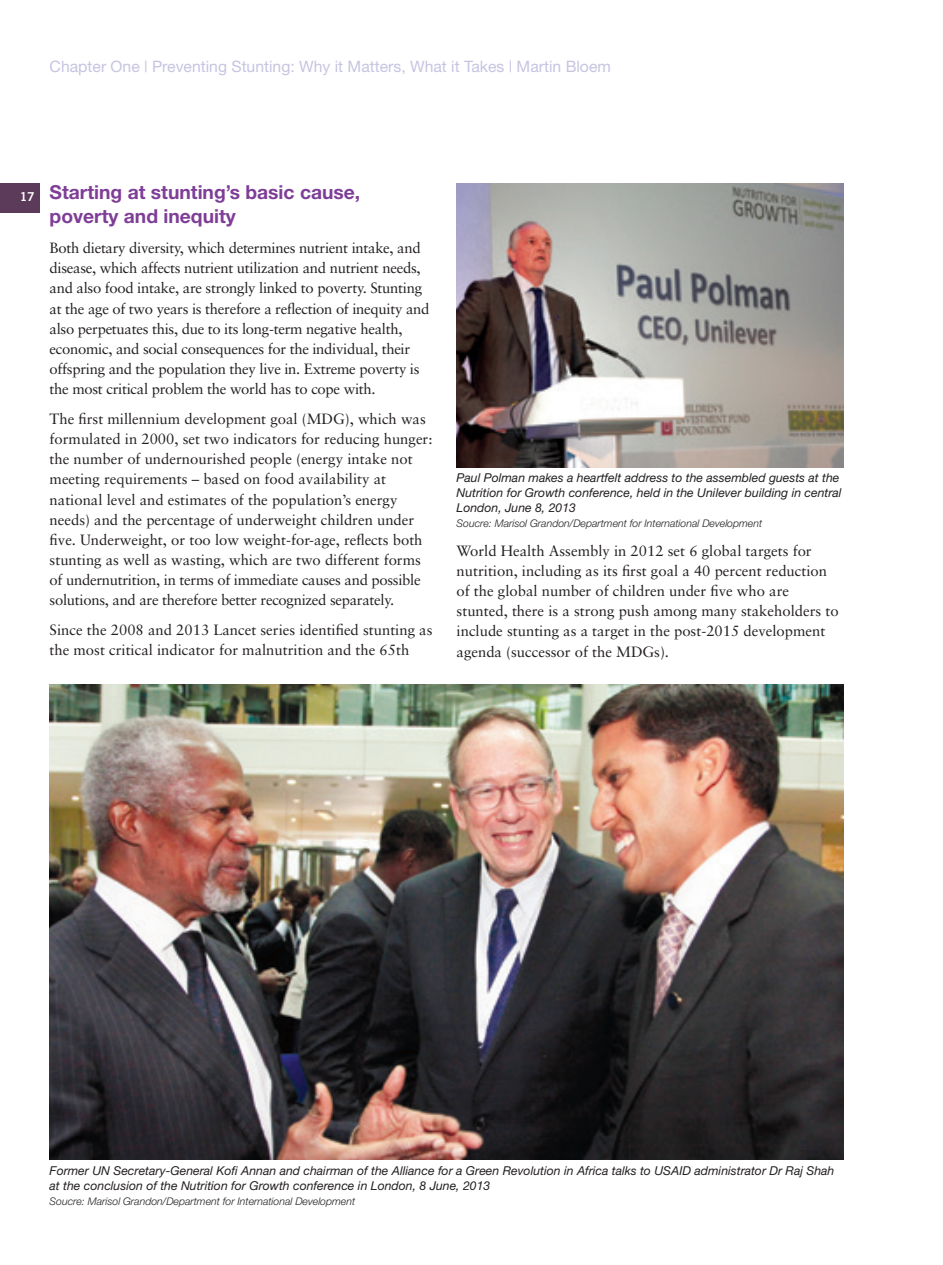
<style>
.page{position:relative;width:943px;height:1265px;background:#fff}
.page>*{position:absolute;margin:0;border:0;box-sizing:border-box;transform-origin:0 0}
.Text_bold_1{font:700 19.25px/24.5px "Helvetica Neue";color:#7e3e98}
.Chapter_details_page{font:15.75px "Helvetica Neue";color:#c6c4e1}
.Text{font:14.88px/20.1px "Sabon";color:#231f20}
.Text-2{font:14.88px/20.1px "Sabon";letter-spacing:-.02em;color:#231f20}
.Text_bold_1-2{font:italic 12.25px/14.9px "Helvetica Neue";color:#231f20}
.Text_bold_1-3{font:italic 300 10.5px "Helvetica Neue";color:#231f20}
</style>
<div class="page">
<div style="left:0;top:184px;width:40px;height:29px;background:#5b3a5a"></div>
<img style="left:50px;top:685px;width:793px;height:474px">
<img style="left:456px;top:184px;width:387px;height:284px">
<p class="Chapter_details_page" style="left:50px;top:57px;width:563px">Chapter One | Preventing Stunting: Why it Matters, What it Takes | Martin Bloem</p>
<p class="Text_bold_1" style="left:50px;top:179px;width:312px;text-indent:-30px"><sub>17</sub> Starting at stunting’s basic cause, poverty and inequity</p>
<p class="Text-2" style="left:50px;top:238px;width:381px">Both dietary diversity, which determines nutrient intake, and disease, which affects nutrient utilization and nutrient needs, and also food intake, are strongly linked to poverty. Stunting at the age of two years is therefore a reflection of inequity and also perpetuates this, due to its long-term negative health, economic, and social consequences for the individual, their offspring and the population they live in. Extreme poverty is the most critical problem the world has to cope with.</p>
<p class="Text" style="left:50px;top:409px;width:384px">The first millennium development goal (MDG), which was formulated in 2000, set two indicators for reducing hunger: the number of undernourished people (energy intake not meeting requirements – based on food availability at national level and estimates of the population’s energy needs) and the percentage of underweight children under five. Underweight, or too low weight-for-age, reflects both stunting as well as wasting, which are two different forms of undernutrition, in terms of immediate causes and possible solutions, and are therefore better recognized separately.</p>
<p class="Text" style="left:50px;top:620px;width:384px">Since the 2008 and 2013 Lancet series identified stunting as the most critical indicator for malnutrition and the 65th</p>
<p class="Text_bold_1-2" style="left:456px;top:470px;width:386px">Paul Polman makes a heartfelt address to the assembled guests at the<br>Nutrition for Growth conference, held in the Unilever building in central<br>London, June 8, 2013</p>
<p class="Text_bold_1-3" style="left:456px;top:517px;width:307px">Soucre: Marisol Grandon/Department for International Development</p>
<p class="Text" style="left:456px;top:541px;width:383px">World Health Assembly in 2012 set 6 global targets for nutrition, including as its first goal a 40 percent reduction of the global number of children under five who are stunted, there is a strong push among many stakeholders to include stunting as a target in the post-2015 development agenda (successor of the MDGs).</p>
<p class="Text_bold_1-2" style="left:50px;top:1163px;width:786px">Former UN Secretary-General Kofi Annan and chairman of the Alliance for a Green Revolution in Africa talks to USAID administrator Dr Raj Shah at the conclusion of the Nutrition for Growth conference in London, 8 June, 2013</p>
<p class="Text_bold_1-3" style="left:50px;top:1195px;width:307px">Soucre: Marisol Grandon/Department for International Development</p>
</div>
